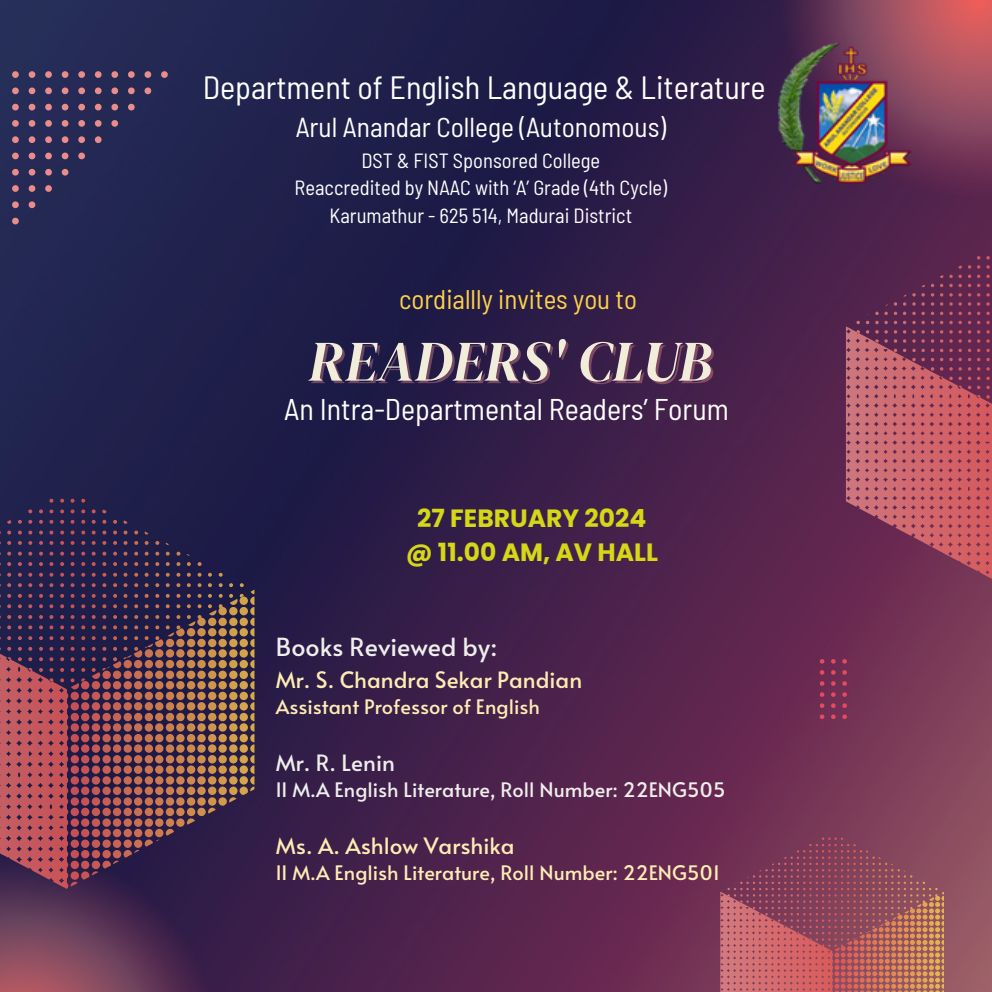
<style>
.page{position:relative;width:992px;height:992px;background:#fff}
.page>*{position:absolute;margin:0;border:0;box-sizing:border-box;transform-origin:0 0}
.t1{font:italic 57.25px "DM Serif Display";color:#f2eddb}
.t2{font:semi-condensed 32.25px "Barlow";color:#fff}
.t3{font:semi-condensed 30px "Barlow";color:#fff}
.t4{font:semi-condensed 27.5px "Barlow";color:#fff}
.t5{font:semi-condensed 27px "Barlow";color:#ffd24a}
.t6{font:700 25px/33.8px "Poppins";color:#d4d816;text-align:center}
.t7{font:25px "Alata";color:#efeeeb}
.t8{font:22.5px "Alata";color:#ffecb3}
.t9{font:22.5px "Alata";color:#efeeeb}
.t10{font:semi-condensed 20.5px "Barlow";color:#fff}
.t11{font:20px "Alata";color:#ffecb3}
.t12{font:20px "Alata";color:#efeeeb}
</style>
<div class="page">
<img style="left:0;top:0;width:992px;height:992px">
<svg style="left:0;top:889px;width:217px;height:103px;background:#5d3554"></svg>
<svg style="left:0;top:492px;width:255px;height:397px;background:#58374c"></svg>
<svg style="left:846px;top:241px;width:146px;height:348px;background:#95455d"></svg>
<svg style="left:720px;top:833px;width:224px;height:159px;background:#9f535e"></svg>
<svg style="left:12px;top:218px;width:7px;height:6px"></svg>
<svg style="left:12px;top:201px;width:7px;height:7px"></svg>
<svg style="left:29px;top:201px;width:6px;height:7px"></svg>
<svg style="left:12px;top:185px;width:7px;height:7px"></svg>
<svg style="left:29px;top:185px;width:6px;height:7px"></svg>
<svg style="left:45px;top:185px;width:7px;height:7px"></svg>
<svg style="left:12px;top:169px;width:7px;height:7px"></svg>
<svg style="left:29px;top:169px;width:6px;height:7px"></svg>
<svg style="left:45px;top:169px;width:7px;height:7px"></svg>
<svg style="left:62px;top:169px;width:6px;height:7px"></svg>
<svg style="left:12px;top:153px;width:7px;height:6px"></svg>
<svg style="left:29px;top:153px;width:6px;height:6px"></svg>
<svg style="left:45px;top:153px;width:7px;height:6px"></svg>
<svg style="left:62px;top:153px;width:6px;height:6px"></svg>
<svg style="left:78px;top:153px;width:7px;height:6px"></svg>
<svg style="left:12px;top:136px;width:7px;height:7px"></svg>
<svg style="left:29px;top:136px;width:6px;height:7px"></svg>
<svg style="left:45px;top:136px;width:7px;height:7px"></svg>
<svg style="left:62px;top:136px;width:6px;height:7px"></svg>
<svg style="left:78px;top:136px;width:7px;height:7px"></svg>
<svg style="left:95px;top:136px;width:7px;height:7px"></svg>
<svg style="left:12px;top:120px;width:7px;height:7px"></svg>
<svg style="left:29px;top:120px;width:6px;height:7px"></svg>
<svg style="left:45px;top:120px;width:7px;height:7px"></svg>
<svg style="left:62px;top:120px;width:6px;height:7px"></svg>
<svg style="left:78px;top:120px;width:7px;height:7px"></svg>
<svg style="left:95px;top:120px;width:7px;height:7px"></svg>
<svg style="left:111px;top:120px;width:7px;height:7px"></svg>
<svg style="left:12px;top:104px;width:7px;height:6px"></svg>
<svg style="left:29px;top:104px;width:6px;height:6px"></svg>
<svg style="left:45px;top:104px;width:7px;height:6px"></svg>
<svg style="left:62px;top:104px;width:6px;height:6px"></svg>
<svg style="left:78px;top:104px;width:7px;height:6px"></svg>
<svg style="left:95px;top:104px;width:7px;height:6px"></svg>
<svg style="left:111px;top:104px;width:7px;height:6px"></svg>
<svg style="left:128px;top:104px;width:7px;height:6px"></svg>
<svg style="left:12px;top:87px;width:7px;height:7px"></svg>
<svg style="left:29px;top:87px;width:6px;height:7px"></svg>
<svg style="left:45px;top:87px;width:7px;height:7px"></svg>
<svg style="left:62px;top:87px;width:6px;height:7px"></svg>
<svg style="left:78px;top:87px;width:7px;height:7px"></svg>
<svg style="left:95px;top:87px;width:7px;height:7px"></svg>
<svg style="left:111px;top:87px;width:7px;height:7px"></svg>
<svg style="left:128px;top:87px;width:7px;height:7px"></svg>
<svg style="left:145px;top:87px;width:6px;height:7px"></svg>
<svg style="left:12px;top:71px;width:7px;height:7px"></svg>
<svg style="left:29px;top:71px;width:6px;height:7px"></svg>
<svg style="left:45px;top:71px;width:7px;height:7px"></svg>
<svg style="left:62px;top:71px;width:6px;height:7px"></svg>
<svg style="left:78px;top:71px;width:7px;height:7px"></svg>
<svg style="left:95px;top:71px;width:7px;height:7px"></svg>
<svg style="left:111px;top:71px;width:7px;height:7px"></svg>
<svg style="left:128px;top:71px;width:7px;height:7px"></svg>
<svg style="left:145px;top:71px;width:6px;height:7px"></svg>
<svg style="left:161px;top:71px;width:7px;height:7px"></svg>
<svg style="left:842px;top:714px;width:5px;height:5px"></svg>
<svg style="left:831px;top:714px;width:5px;height:5px"></svg>
<svg style="left:820px;top:714px;width:4px;height:5px"></svg>
<svg style="left:842px;top:703px;width:5px;height:5px"></svg>
<svg style="left:831px;top:703px;width:5px;height:5px"></svg>
<svg style="left:820px;top:703px;width:4px;height:5px"></svg>
<svg style="left:842px;top:692px;width:5px;height:5px"></svg>
<svg style="left:831px;top:692px;width:5px;height:5px"></svg>
<svg style="left:820px;top:692px;width:4px;height:5px"></svg>
<svg style="left:842px;top:681px;width:5px;height:5px"></svg>
<svg style="left:831px;top:681px;width:5px;height:5px"></svg>
<svg style="left:820px;top:681px;width:4px;height:5px"></svg>
<svg style="left:842px;top:670px;width:5px;height:5px"></svg>
<svg style="left:831px;top:670px;width:5px;height:5px"></svg>
<svg style="left:820px;top:670px;width:4px;height:5px"></svg>
<svg style="left:842px;top:659px;width:5px;height:5px"></svg>
<svg style="left:831px;top:659px;width:5px;height:5px"></svg>
<svg style="left:820px;top:659px;width:4px;height:5px"></svg>
<svg style="left:779px;top:0;width:213px;height:198px;background:#88425b"></svg>
<img style="left:779px;top:42px;width:133px;height:143px">
<p class="t2" style="left:203px;top:67px;width:564px">Department of English Language &amp; Literature</p>
<p class="t4" style="left:296px;top:109px;width:372px">Arul Anandar College (Autonomous)</p>
<p class="t10" style="left:361px;top:147px;width:240px">DST &amp; FIST Sponsored College</p>
<p class="t10" style="left:295px;top:175px;width:374px">Reaccredited by NAAC with ‘A’ Grade (4th Cycle)</p>
<p class="t10" style="left:330px;top:202px;width:304px">Karumathur - 625 514, Madurai District</p>
<p class="t5" style="left:399px;top:282px;width:239px">cordiallly invites you to</p>
<p class="t1" style="left:308px;top:321px;width:406px">READERS' CLUB</p>
<p class="t3" style="left:284px;top:390px;width:446px">An Intra-Departmental Readers’ Forum</p>
<p class="t6" style="left:406px;top:501px;width:254px">27 FEBRUARY 2024 @ 11.00 AM, AV HALL</p>
<p class="t7" style="left:276px;top:628px;width:223px">Books Reviewed by:</p>
<h2 class="t8" style="left:276px;top:663px;width:308px">Mr. S. Chandra Sekar Pandian</h2>
<h1 class="t11" style="left:276px;top:692px;width:266px">Assistant Professor of English</h1>
<h2 class="t9" style="left:276px;top:746px;width:121px">Mr. R. Lenin</h2>
<p class="t12" style="left:276px;top:775px;width:451px">II M.A English Literature, Roll Number: 22ENG505</p>
<h3 class="t8" style="left:276px;top:829px;width:240px">Ms. A. Ashlow Varshika</h3>
<p class="t11" style="left:276px;top:858px;width:446px">II M.A English Literature, Roll Number: 22ENG501</p>
</div>
